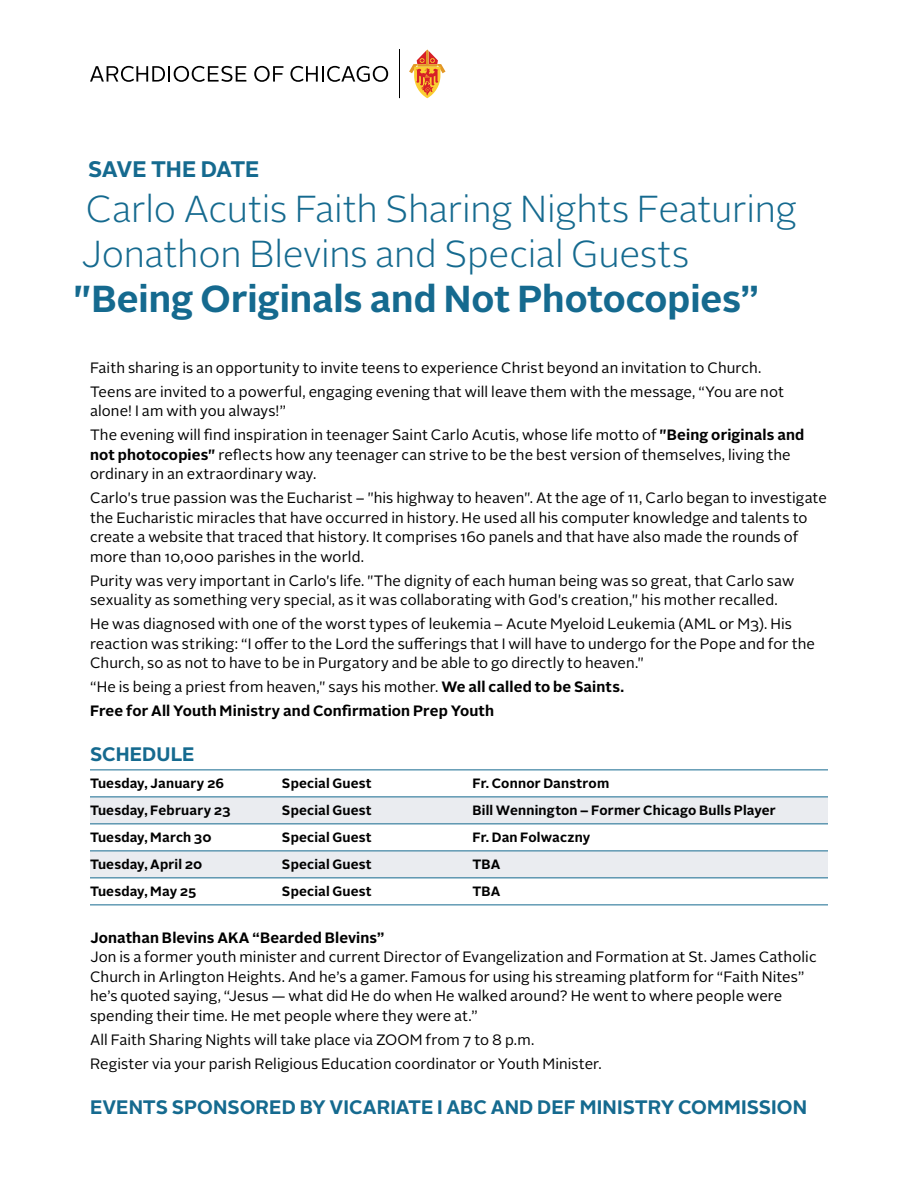
<style>
.page{position:relative;width:918px;height:1188px;background:#fff}
.page>*{position:absolute;margin:0;border:0;box-sizing:border-box;transform-origin:0 0}
.t1{font:300 37.5px/45px "Alright Sans";letter-spacing:-.005em;color:#156a8f}
.t2{font:700 37.5px "Alright Sans";color:#156a8f}
.t3{font:700 22.5px "Alright Sans";letter-spacing:-.01em;color:#156a8f}
.t4{font:700 19.5px "Alright Sans";letter-spacing:.005em;color:#156a8f}
.t5{font:15px/19.5px "Alright Sans";letter-spacing:.005em;color:#000}
.t6{font:700 15px/24px "Alright Sans";letter-spacing:.01em;color:#000}
.t7{font:700 13.5px "Alright Sans";letter-spacing:.015em;color:#000}
.s1{font-weight:700}
.s2{font-weight:400}
</style>
<div class="page">
<hr style="left:400px;top:50px;width:1px;height:48px;background:#000">
<svg style="left:90px;top:66px;width:156px;height:16px"></svg>
<svg style="left:254px;top:66px;width:29px;height:16px"></svg>
<svg style="left:290px;top:66px;width:98px;height:16px"></svg>
<svg style="left:409px;top:50px;width:36px;height:48px"></svg>
<hr style="left:90px;top:769px;width:738px;height:1px;background:#156a8f">
<div style="left:90px;top:797px;width:738px;height:26px;background:#eaecf0"></div>
<hr style="left:90px;top:796px;width:738px;height:1px;background:#156a8f">
<hr style="left:90px;top:823px;width:738px;height:1px;background:#156a8f">
<div style="left:90px;top:851px;width:738px;height:26px;background:#eaecf0"></div>
<hr style="left:90px;top:850px;width:738px;height:1px;background:#156a8f">
<hr style="left:90px;top:877px;width:738px;height:1px;background:#156a8f">
<hr style="left:90px;top:904px;width:738px;height:1px;background:#156a8f">
<h2 class="t3" style="left:88px;top:153px;width:173px">SAVE THE DATE</h2>
<h1 class="t1" style="left:81px;top:187px;width:718px">Carlo Acutis Faith Sharing Nights Featuring<br>Jonathon Blevins and Special Guests</h1>
<h1 class="t2" style="left:74px;top:272px;width:686px">"Being Originals and Not Photocopies”</h1>
<p class="t5" style="left:90px;top:356px;width:695px;line-height:24px">Faith sharing is an opportunity to invite teens to experience Christ beyond an invitation to Church.<br>Teens are invited to a powerful, engaging evening that will leave them with the message, “You are not</p>
<p class="t5" style="left:90px;top:399px;width:716px;line-height:24px">alone! I am with you always!”<br>The evening will find inspiration in teenager Saint Carlo Acutis, whose life motto of <span class="s1">"Being originals and</span></p>
<p class="t5" style="left:90px;top:445px;width:702px"><span class="s1">not photocopies"</span> reflects how any teenager can strive to be the best version of themselves, living the ordinary in an extraordinary way.</p>
<p class="t5" style="left:90px;top:489px;width:738px">Carlo's true passion was the Eucharist – "his highway to heaven". At the age of 11, Carlo began to investigate the Eucharistic miracles that have occurred in history. He used all his computer knowledge and talents to create a website that traced that history. It comprises 160 panels and that have also made the rounds of more than 10,000 parishes in the world.</p>
<p class="t5" style="left:90px;top:571px;width:706px">Purity was very important in Carlo's life. "The dignity of each human being was so great, that Carlo saw sexuality as something very special, as it was collaborating with God's creation," his mother recalled.</p>
<p class="t5" style="left:90px;top:615px;width:727px">He was diagnosed with one of the worst types of leukemia – Acute Myeloid Leukemia (AML or M3). His reaction was striking: “I offer to the Lord the sufferings that I will have to undergo for the Pope and for the<br>Church, so as not to have to be in Purgatory and be able to go directly to heaven."</p>
<p class="t6" style="left:90px;top:675px;width:536px"><span class="s2">“He is being a priest from heaven," says his mother.</span> We all called to be Saints.<br>Free for All Youth Ministry and Confirmation Prep Youth</p>
<h3 class="t4" style="left:90px;top:741px;width:106px">SCHEDULE</h3>
<p class="t7" style="left:90px;top:774px;width:136px">Tuesday, January 26</p>
<p class="t7" style="left:282px;top:774px;width:91px">Special Guest</p>
<p class="t7" style="left:472px;top:774px;width:138px">Fr. Connor Danstrom</p>
<p class="t7" style="left:90px;top:801px;width:142px">Tuesday, February 23</p>
<p class="t7" style="left:282px;top:801px;width:91px">Special Guest</p>
<p class="t7" style="left:472px;top:801px;width:305px">Bill Wennington – Former Chicago Bulls Player</p>
<p class="t7" style="left:90px;top:828px;width:123px">Tuesday, March 30</p>
<p class="t7" style="left:282px;top:828px;width:91px">Special Guest</p>
<p class="t7" style="left:472px;top:828px;width:119px">Fr. Dan Folwaczny</p>
<p class="t7" style="left:90px;top:855px;width:114px">Tuesday, April 20</p>
<p class="t7" style="left:282px;top:855px;width:91px">Special Guest</p>
<p class="t7" style="left:472px;top:855px;width:29px">TBA</p>
<p class="t7" style="left:90px;top:882px;width:108px">Tuesday, May 25</p>
<p class="t7" style="left:282px;top:882px;width:91px">Special Guest</p>
<p class="t7" style="left:472px;top:882px;width:29px">TBA</p>
<p class="t6" style="left:90px;top:926px;width:296px">Jonathan Blevins AKA “Bearded Blevins”</p>
<p class="t5" style="left:90px;top:948px;width:728px">Jon is a former youth minister and current Director of Evangelization and Formation at St. James Catholic Church in Arlington Heights. And he’s a gamer. Famous for using his streaming platform for “Faith Nites” he’s quoted saying, “Jesus — what did He do when He walked around? He went to where people were spending their time. He met people where they were at.”</p>
<p class="t5" style="left:90px;top:1028px;width:513px;line-height:24px">All Faith Sharing Nights will take place via ZOOM from 7 to 8 p.m.<br>Register via your parish Religious Education coordinator or Youth Minister.</p>
<h3 class="t4" style="left:90px;top:1093px;width:719px">EVENTS SPONSORED BY VICARIATE I ABC AND DEF MINISTRY COMMISSION</h3>
</div>
